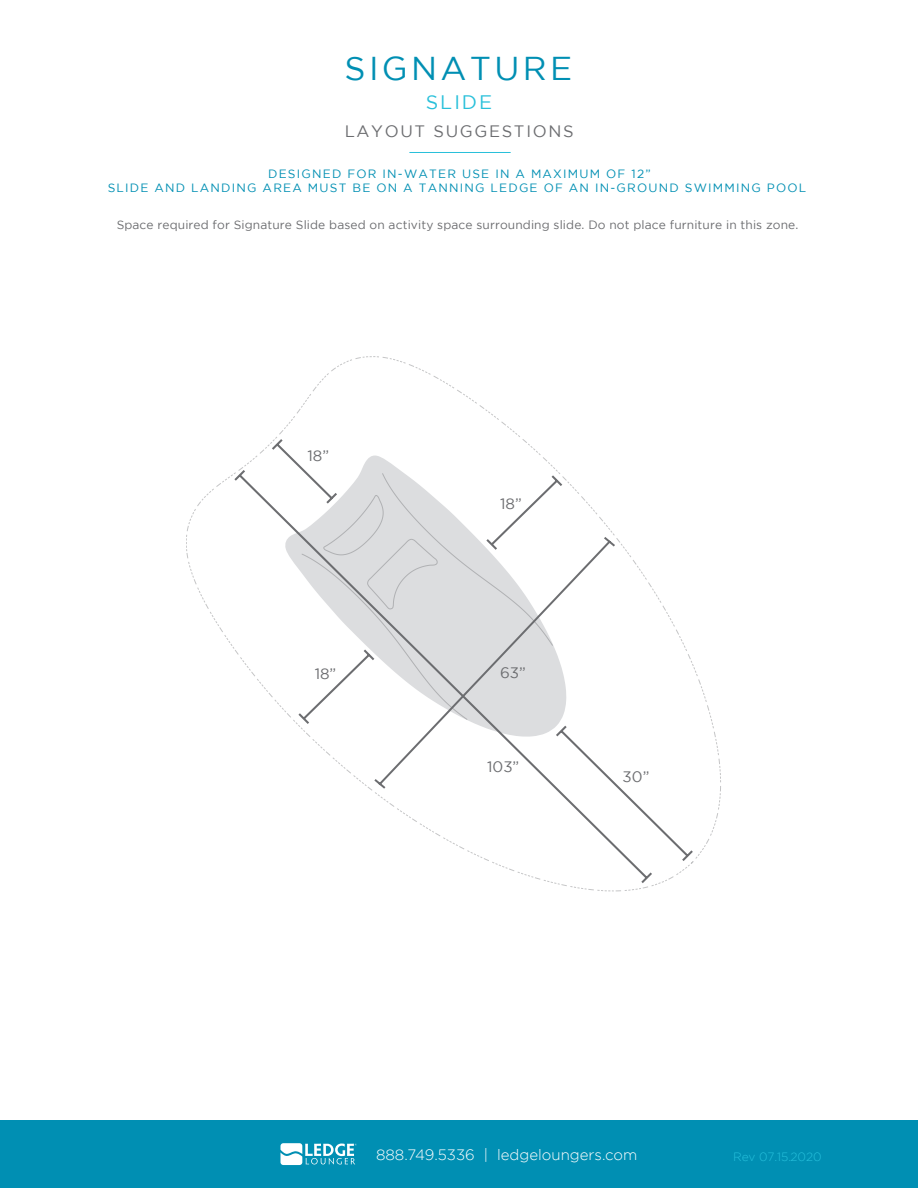
<style>
.page{position:relative;width:918px;height:1188px;background:#fff}
.page>*{position:absolute;margin:0;border:0;box-sizing:border-box;transform-origin:0 0}
.t1{font:33px "Gotham";letter-spacing:.1em;color:#008fb3}
.t2{font:19.5px "Gotham";letter-spacing:.1em;color:#29c0da}
.t3{font:16.5px "Gotham";letter-spacing:.1em;color:#6c6d70}
.t4{font:15.15px "Gotham";color:#6c6d70}
.t5{font:300 15px "Gotham";color:#fff}
.t6{font:12px/14.4px "Gotham";letter-spacing:.1em;color:#008fb3;text-align:center}
.t7{font:12px "Gotham";letter-spacing:.01em;color:#6c6d70}
.t8{font:300 12px "Gotham";letter-spacing:-.005em;color:#26c0dc}
</style>
<div class="page">
<div style="left:0;top:1120px;width:918px;height:68px;background:#008fb3"></div>
<hr style="left:409px;top:152px;width:102px;height:1px;background:#29c0da">
<svg style="left:281px;top:1143px;width:76px;height:22px"></svg>
<svg style="left:186px;top:356px;width:535px;height:536px"></svg>
<svg style="left:284px;top:455px;width:282px;height:15px"></svg>
<svg style="left:234px;top:470px;width:418px;height:413px"></svg>
<h1 class="t1" style="left:345px;top:50px;width:229px">SIGNATURE</h1>
<h2 class="t2" style="left:426px;top:91px;width:68px">SLIDE</h2>
<h3 class="t3" style="left:345px;top:122px;width:230px">LAYOUT SUGGESTIONS</h3>
<p class="t6" style="left:108px;top:166px;width:700px">DESIGNED FOR IN-WATER USE IN A MAXIMUM OF 12”<br>SLIDE AND LANDING AREA MUST BE ON A TANNING LEDGE OF AN IN-GROUND SWIMMING POOL</p>
<p class="t7" style="left:117px;top:218px;width:683px">Space required for Signature Slide based on activity space surrounding slide. Do not place furniture in this zone.</p>
<p class="t4" style="left:308px;top:447px;width:23px">18”</p>
<p class="t4" style="left:315px;top:665px;width:23px">18”</p>
<p class="t4" style="left:500px;top:495px;width:23px">18”</p>
<p class="t4" style="left:500px;top:664px;width:27px">63”</p>
<p class="t4" style="left:487px;top:758px;width:34px">103”</p>
<p class="t4" style="left:623px;top:768px;width:28px">30”</p>
<p class="t5" style="left:376px;top:1147px;width:263px">888.749.5336 | ledgeloungers.com</p>
<p class="t8" style="left:733px;top:1150px;width:90px">Rev 07.15.2020</p>
</div>
